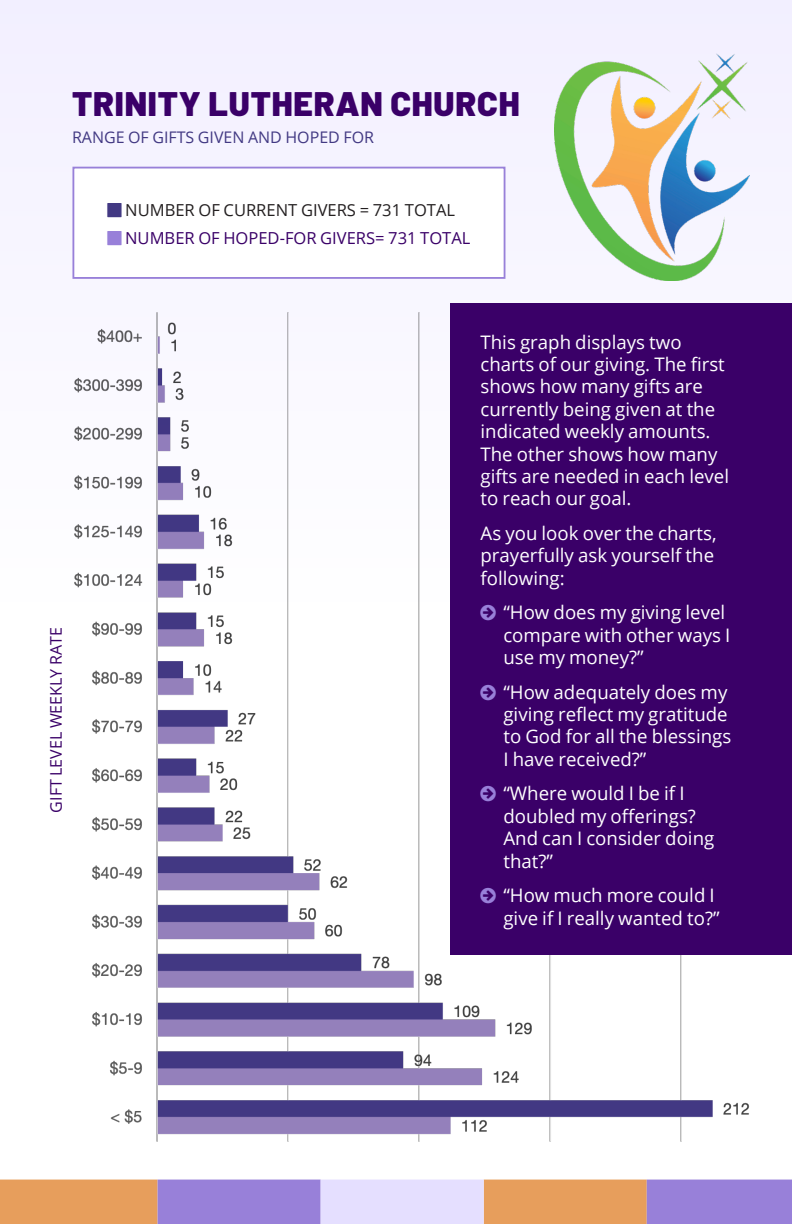
<style>
.page{position:relative;width:792px;height:1224px;background:#fff}
.page>*{position:absolute;margin:0;border:0;box-sizing:border-box;transform-origin:0 0}
.t1{font:900 34px "Barlow";letter-spacing:.025em;color:#3a0068}
.t2{font:18.6px/22.4px "Open Sans";color:#fff}
.t3{font:16.6px "Open Sans";color:#3a0068}
.t4{font:16.6px "Open Sans";color:#231f20}
.t5{font:16px "Open Sans";color:#423983}
.t6{font:16px "Open Sans";color:#3a0068}
</style>
<div class="page">
<div style="left:0;top:0;width:792px;height:609px;background:#f5f2ff"></div>
<img style="left:72px;top:312px;width:678px;height:830px">
<img style="left:554px;top:53px;width:196px;height:227px">
<div style="left:73px;top:168px;width:432px;height:110px;background:#fff"></div>
<div style="left:72px;top:167px;width:433px;height:112px;border:2px solid #9880d9"></div>
<div style="left:484px;top:1180px;width:163px;height:44px;background:#e79e5c"></div>
<div style="left:647px;top:1180px;width:145px;height:44px;background:#9880d9"></div>
<div style="left:0;top:1180px;width:158px;height:44px;background:#e79e5c"></div>
<div style="left:158px;top:1180px;width:163px;height:44px;background:#9880d9"></div>
<div style="left:321px;top:1180px;width:163px;height:44px;background:#e5dfff"></div>
<div style="left:450px;top:304px;width:342px;height:651px;background:#3a0068"></div>
<p class="t1" style="left:72px;top:78px;width:449px">TRINITY LUTHERAN CHURCH</p>
<p class="t5" style="left:72px;top:126px;width:304px">RANGE OF GIFTS GIVEN AND HOPED FOR</p>
<p class="t4" style="left:125px;top:198px;width:331px">NUMBER OF CURRENT GIVERS = 731 TOTAL</p>
<p class="t3" style="left:125px;top:227px;width:347px">NUMBER OF HOPED-FOR GIVERS= 731 TOTAL</p>
<p class="t6" style="left:45px;top:813px;width:187px;rotate:-90deg">GIFT LEVEL WEEKLY RATE</p>
<p class="t2" style="left:481px;top:330px;width:250px">This graph displays two charts of our giving. The first shows how many gifts are currently being given at the indicated weekly amounts.<br>The other shows how many gifts are needed in each level to reach our goal.</p>
<p class="t2" style="left:481px;top:522px;width:238px">As you look over the charts, prayerfully ask yourself the following:</p>
<p class="t2" style="left:503px;top:601px;width:228px">“How does my giving level compare with other ways I use my money?”</p>
<p class="t2" style="left:503px;top:680px;width:229px">“How adequately does my giving reflect my gratitude to God for all the blessings<br>I have received?”</p>
<p class="t2" style="left:503px;top:782px;width:212px">“Where would I be if I doubled my offerings?<br>And can I consider doing that?”</p>
<p class="t2" style="left:503px;top:884px;width:218px">“How much more could I give if I really wanted to?”</p>
</div>
